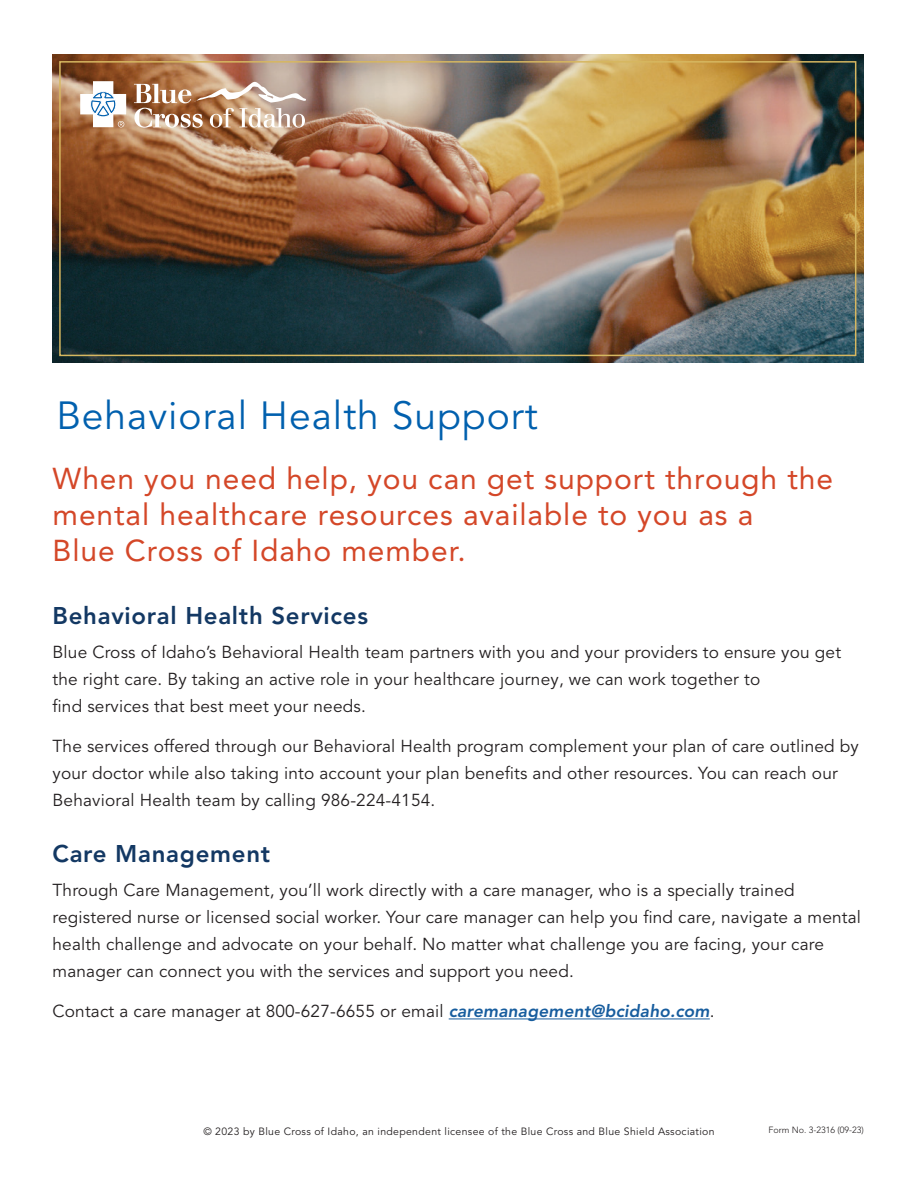
<style>
.page{position:relative;width:918px;height:1188px;background:#fff}
.page>*{position:absolute;margin:0;border:0;box-sizing:border-box;transform-origin:0 0}
.Main_Header{font:39px "Avenir LT Pro";letter-spacing:.025em;color:#0160ae}
.Intro_text{font:30px/36px "Avenir LT Pro";letter-spacing:.03em;color:#d44728}
.t1{font:800 24px "Avenir LT Pro";letter-spacing:.03em;color:#133863}
.Body_Copy{font:17.25px/27px "Avenir LT Pro";letter-spacing:.01em;color:#231f20}
.t2{font:10.5px "Avenir LT Pro";letter-spacing:.03em;color:#231f20}
.Form_Number{font:300 9px "Avenir LT Pro";color:#231f20}
.s1{font-weight:800;font-style:italic;color:#175d9e}
</style>
<div class="page">
<hr style="left:449px;top:1019px;width:261px;height:1px;background:#175d9e">
<img style="left:53px;top:54px;width:811px;height:308px">
<div style="left:59px;top:61px;width:797px;height:295px;border:2px solid #d6b760"></div>
<svg style="left:80px;top:81px;width:46px;height:46px"></svg>
<svg style="left:134px;top:81px;width:172px;height:47px"></svg>
<p class="Main_Header" style="left:56px;top:392px;width:483px">Behavioral Health Support</p>
<p class="Intro_text" style="left:53px;top:461px;width:782px">When you need help, you can get support through the mental healthcare resources available to you as a<br>Blue Cross of Idaho member.</p>
<p class="t1" style="left:53px;top:601px;width:317px">Behavioral Health Services</p>
<p class="Body_Copy" style="left:53px;top:639px;width:790px">Blue Cross of Idaho’s Behavioral Health team partners with you and your providers to ensure you get the right care. By taking an active role in your healthcare journey, we can work together to<br>find services that best meet your needs.</p>
<p class="Body_Copy" style="left:53px;top:733px;width:808px">The services offered through our Behavioral Health program complement your plan of care outlined by your doctor while also taking into account your plan benefits and other resources. You can reach our<br>Behavioral Health team by calling 986-224-4154.</p>
<p class="t1" style="left:53px;top:839px;width:219px">Care Management</p>
<p class="Body_Copy" style="left:53px;top:877px;width:810px">Through Care Management, you’ll work directly with a care manager, who is a specially trained registered nurse or licensed social worker. Your care manager can help you find care, navigate a mental health challenge and advocate on your behalf. No matter what challenge you are facing, your care manager can connect you with the services and support you need.</p>
<p class="Body_Copy" style="left:53px;top:998px;width:664px">Contact a care manager at 800-627-6655 or email <span class="s1">caremanagement@bcidaho.com</span>.</p>
<p class="t2" style="left:203px;top:1125px;width:513px">© 2023 by Blue Cross of Idaho, an independent licensee of the Blue Cross and Blue Shield Association</p>
<p class="Form_Number" style="left:768px;top:1125px;width:97px">Form No. 3-2316 (09-23)</p>
</div>
